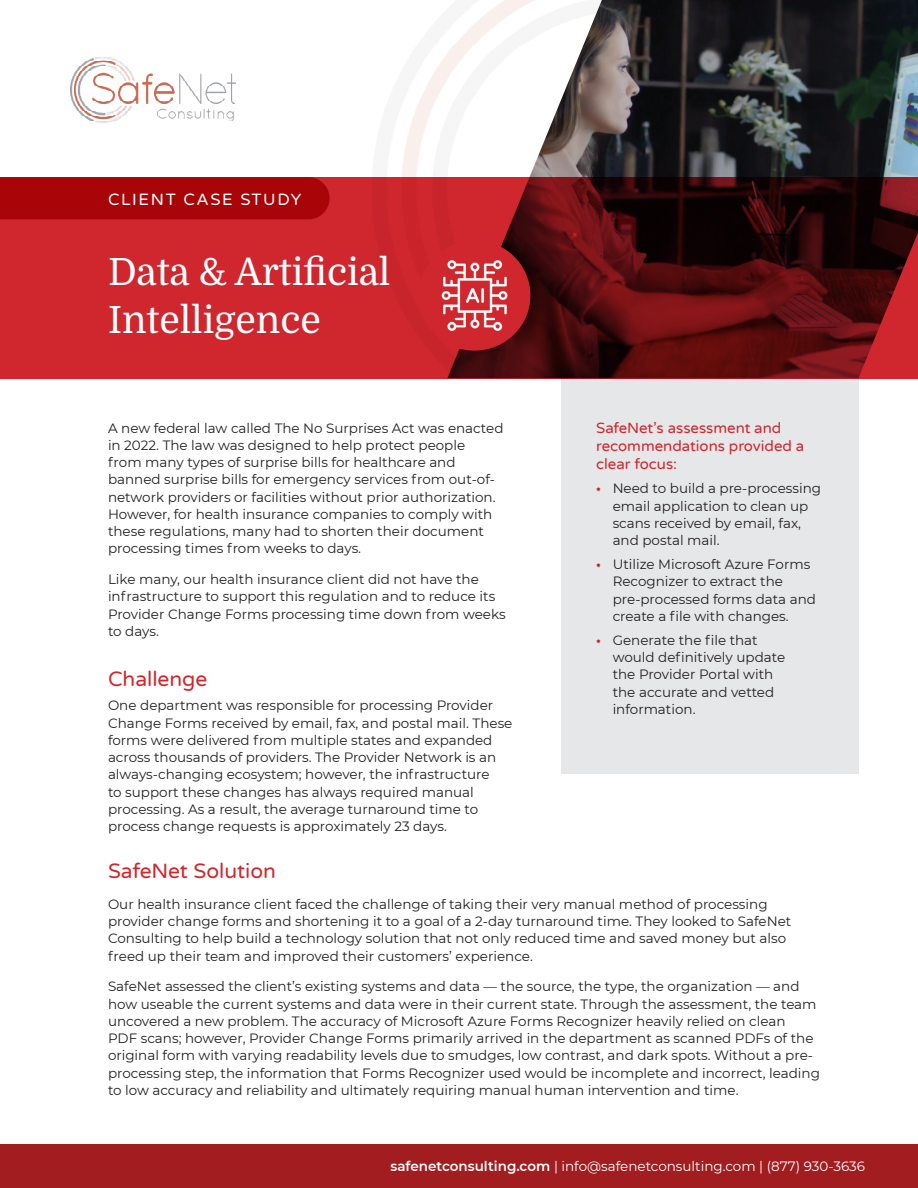
<style>
.page{position:relative;width:918px;height:1188px;background:#fff}
.page>*{position:absolute;margin:0;border:0;box-sizing:border-box;transform-origin:0 0}
.t1{font:37.5px/48px "Domine";color:#fff}
.t2{font:21px "Varela Round";color:#d0262e}
.t3{font:16.5px "Varela Round";letter-spacing:.1em;color:#fff}
.t4{font:15px/18px "Varela Round";color:#d0262e}
.t5{font:13.5px/17.2px "Montserrat";color:#231f20}
.t6{font:13.5px "Montserrat";color:#fff}
.s1{font-weight:700;color:#d0262e}
.s2{font-weight:600}
</style>
<div class="page">
<div style="left:0;top:1145px;width:918px;height:43px;background:#a11d20"></div>
<div style="left:562px;top:378px;width:297px;height:395px;background:#e6e7e9"></div>
<img style="left:447px;top:0;width:471px;height:177px">
<svg style="left:0;top:177px;width:918px;height:201px;background:#8b181d"></svg>
<div style="left:0;top:177px;width:330px;height:42px;background:#a90508"></div>
<img style="left:71px;top:57px;width:165px;height:66px">
<img style="left:418px;top:240px;width:112px;height:111px">
<p class="t3" style="left:108px;top:188px;width:195px">CLIENT CASE STUDY</p>
<h1 class="t1" style="left:108px;top:248px;width:284px">Data &amp; Artificial<br>Intelligence</h1>
<p class="t5" style="left:108px;top:419px;width:397px">A new federal law called The No Surprises Act was enacted in 2022. The law was designed to help protect people<br>from many types of surprise bills for healthcare and banned surprise bills for emergency services from out-of&shy;network providers or facilities without prior authorization.<br>However, for health insurance companies to comply with these regulations, many had to shorten their document processing times from weeks to days.</p>
<p class="t5" style="left:108px;top:570px;width:399px">Like many, our health insurance client did not have the infrastructure to support this regulation and to reduce its Provider Change Forms processing time down from weeks to days.</p>
<h2 class="t2" style="left:108px;top:665px;width:101px">Challenge</h2>
<p class="t5" style="left:108px;top:697px;width:406px">One department was responsible for processing Provider Change Forms received by email, fax, and postal mail. These forms were delivered from multiple states and expanded across thousands of providers. The Provider Network is an always-changing ecosystem; however, the infrastructure<br>to support these changes has always required manual processing. As a result, the average turnaround time to process change requests is approximately 23 days.</p>
<p class="t4" style="left:596px;top:419px;width:210px">SafeNet’s assessment and recommendations provided a clear focus:</p>
<p class="t5" style="left:613px;top:479px;width:210px;text-indent:-16px"><span class="s1">•</span> Need to build a pre-processing email application to clean up scans received by email, fax, and postal mail.</p>
<p class="t5" style="left:613px;top:555px;width:205px;text-indent:-16px"><span class="s1">•</span> Utilize Microsoft Azure Forms<br>Recognizer to extract the pre-processed forms data and create a file with changes.</p>
<p class="t5" style="left:613px;top:631px;width:174px;text-indent:-16px"><span class="s1">•</span> Generate the file that would definitively update the Provider Portal with the accurate and vetted information.</p>
<h2 class="t2" style="left:108px;top:856px;width:169px">SafeNet Solution</h2>
<p class="t5" style="left:108px;top:895px;width:685px">Our health insurance client faced the challenge of taking their very manual method of processing provider change forms and shortening it to a goal of a 2-day turnaround time. They looked to SafeNet Consulting to help build a technology solution that not only reduced time and saved money but also freed up their team and improved their customers’ experience.</p>
<p class="t5" style="left:108px;top:977px;width:713px">SafeNet assessed the client’s existing systems and data — the source, the type, the organization — and how useable the current systems and data were in their current state. Through the assessment, the team uncovered a new problem. The accuracy of Microsoft Azure Forms Recognizer heavily relied on clean<br>PDF scans; however, Provider Change Forms primarily arrived in the department as scanned PDFs of the original form with varying readability levels due to smudges, low contrast, and dark spots. Without a pre&shy;processing step, the information that Forms Recognizer used would be incomplete and incorrect, leading to low accuracy and reliability and ultimately requiring manual human intervention and time.</p>
<p class="t6" style="left:390px;top:1157px;width:476px"><span class="s2">safenetconsulting.com</span> | info@safenetconsulting.com | (877) 930-3636</p>
</div>
